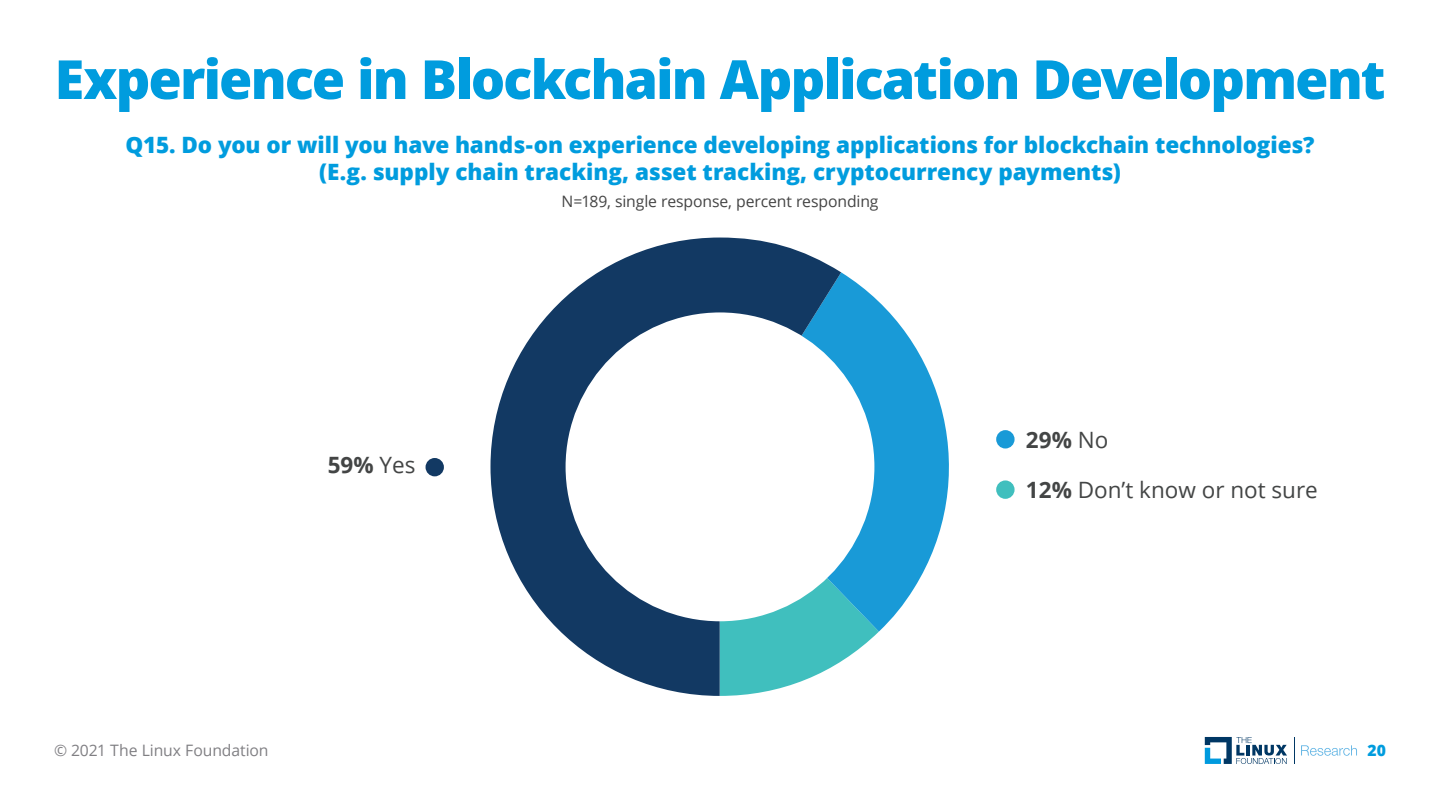
<style>
.page{position:relative;width:1440px;height:810px;background:#fff}
.page>*{position:absolute;margin:0;border:0;box-sizing:border-box;transform-origin:0 0}
.t1{font:800 54px "Open Sans";letter-spacing:-.035em;color:#009cde}
.t2{font:800 22.5px/27px "Open Sans";letter-spacing:-.005em;color:#009cde;text-align:center}
.t3{font:22.5px "Open Sans";color:#434545}
.t4{font:700 22.5px "Open Sans";color:#434545}
.t5{font:15.75px "Open Sans";letter-spacing:-.005em;color:#444}
.t6{font:15.75px "Open Sans";letter-spacing:-.005em;color:#807f83}
.t7{font:800 15.75px "Open Sans";color:#009cde}
.s1{font-weight:400}
.s2{font-weight:700}
</style>
<div class="page">
<svg style="left:1205px;top:737px;width:82px;height:27px"></svg>
<svg style="left:1294px;top:737px;width:1px;height:27px"></svg>
<svg style="left:1301px;top:745px;width:56px;height:11px"></svg>
<svg style="left:841px;top:632px;width:38px;height:30px"></svg>
<svg style="left:841px;top:272px;width:108px;height:360px;fill:#199ad7"></svg>
<svg style="left:491px;top:238px;width:350px;height:458px;fill:#123963"></svg>
<div style="left:566px;top:312px;width:308px;height:309px;background:#fff;border-radius:50%"></div>
<div style="left:426px;top:458px;width:18px;height:18px;background:#123963;border-radius:50%"></div>
<div style="left:996px;top:480px;width:19px;height:19px;background:#40bfbe;border-radius:50%"></div>
<div style="left:996px;top:430px;width:19px;height:19px;background:#199ad7;border-radius:50%"></div>
<h1 class="t1" style="left:55px;top:38px;width:1332px">Experience in Blockchain Application Development</h1>
<h2 class="t2" style="left:126px;top:130px;width:1190px">Q15. Do you or will you have hands-on experience developing applications for blockchain technologies? (E.g. supply chain tracking, asset tracking, cryptocurrency payments)</h2>
<h1 class="t5" style="left:561px;top:190px;width:319px">N=189, single response, percent responding</h1>
<p class="t4" style="left:328px;top:449px;width:89px">59% <span class="s1">Yes</span></p>
<p class="t4" style="left:1026px;top:424px;width:84px">29% <span class="s1">No</span></p>
<p class="t3" style="left:1026px;top:474px;width:293px"><span class="s2">12%</span> Don’t know or not sure</p>
<p class="t6" style="left:54px;top:739px;width:216px">© 2021 The Linux Foundation</p>
<p class="t7" style="left:1367px;top:738px;width:20px">20</p>
</div>
